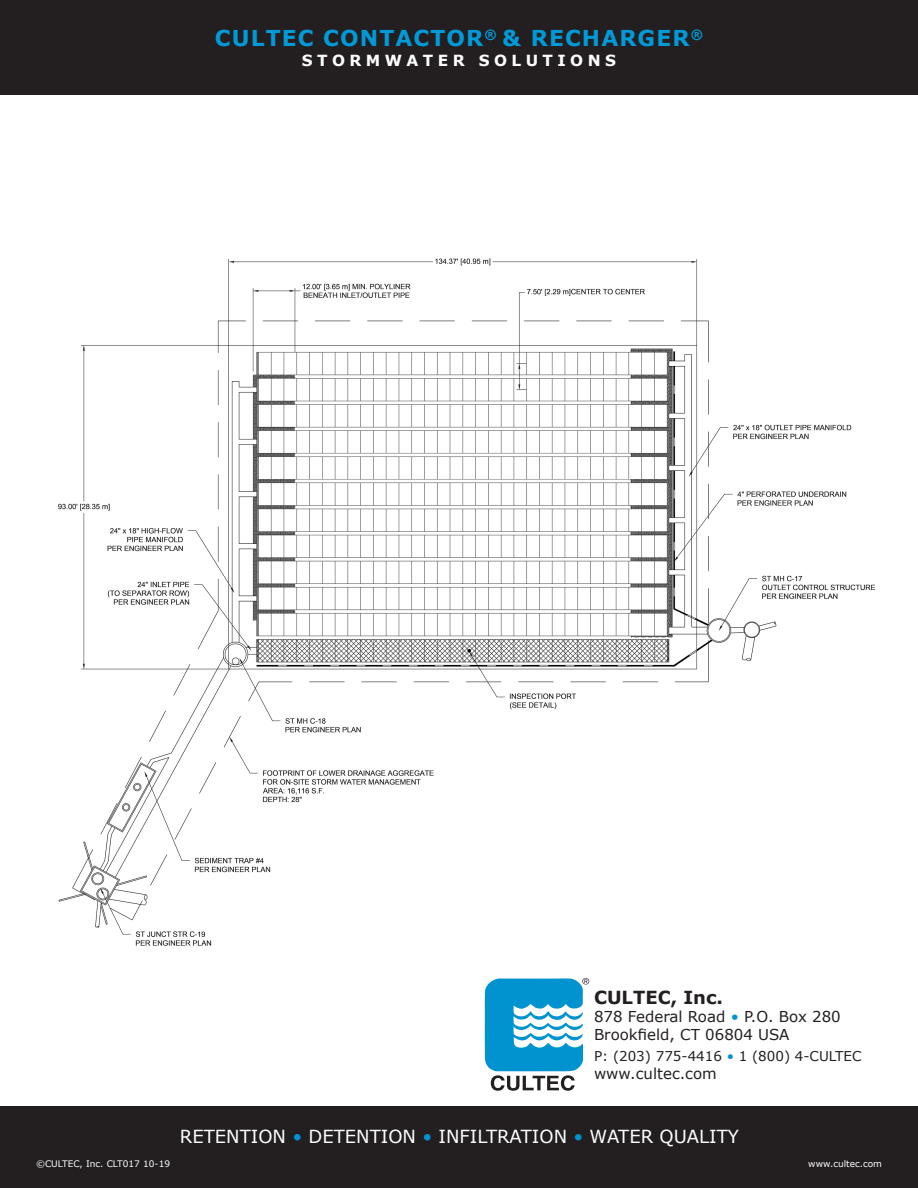
<style>
.page{position:relative;width:918px;height:1188px;background:#fff}
.page>*{position:absolute;margin:0;border:0;box-sizing:border-box;transform-origin:0 0}
.t1{font:700 21.9px "Verdana";letter-spacing:.05em;color:#009ad9}
.t2{font:18px "Verdana";color:#fff}
.t3{font:700 18px "Verdana";color:#231f20}
.t4{font:700 15.3px "Verdana";letter-spacing:.29em;color:#fff}
.t5{font:15px/18px "Verdana";color:#231f20}
.t6{font:13.5px "Verdana";color:#231f20}
.t7{font:9px "Verdana";color:#fff}
.s1{color:#0093d0}
</style>
<div class="page">
<div style="left:0;top:1106px;width:918px;height:82px;background:#231f20"></div>
<svg style="left:484px;top:978px;width:105px;height:113px"></svg>
<div style="left:0;top:0;width:918px;height:95px;background:#231f20"></div>
<img style="left:58px;top:258px;width:818px;height:688px">
<h1 class="t1" style="left:215px;top:23px;width:490px">CULTEC CONTACTOR<sup>®</sup> &amp; RECHARGER<sup>®</sup></h1>
<p class="t4" style="left:302px;top:49px;width:316px">STORMWATER SOLUTIONS</p>
<p class="t3" style="left:594px;top:984px;width:131px">CULTEC, Inc.</p>
<p class="t5" style="left:594px;top:1007px;width:248px">878 Federal Road <span class="s1">•</span> P.O. Box 280<br>Brookfield, CT 06804 USA</p>
<p class="t6" style="left:594px;top:1047px;width:269px">P: (203) 775-4416 <span class="s1">•</span> 1 (800) 4-CULTEC</p>
<p class="t5" style="left:594px;top:1064px;width:124px">www.cultec.com</p>
<p class="t2" style="left:180px;top:1125px;width:560px">RETENTION <span class="s1">•</span> DETENTION <span class="s1">•</span> INFILTRATION <span class="s1">•</span> WATER QUALITY</p>
<p class="t7" style="left:36px;top:1158px;width:136px">©CULTEC, Inc. CLT017 10-19</p>
<p class="t7" style="left:808px;top:1158px;width:75px">www.cultec.com</p>
</div>
